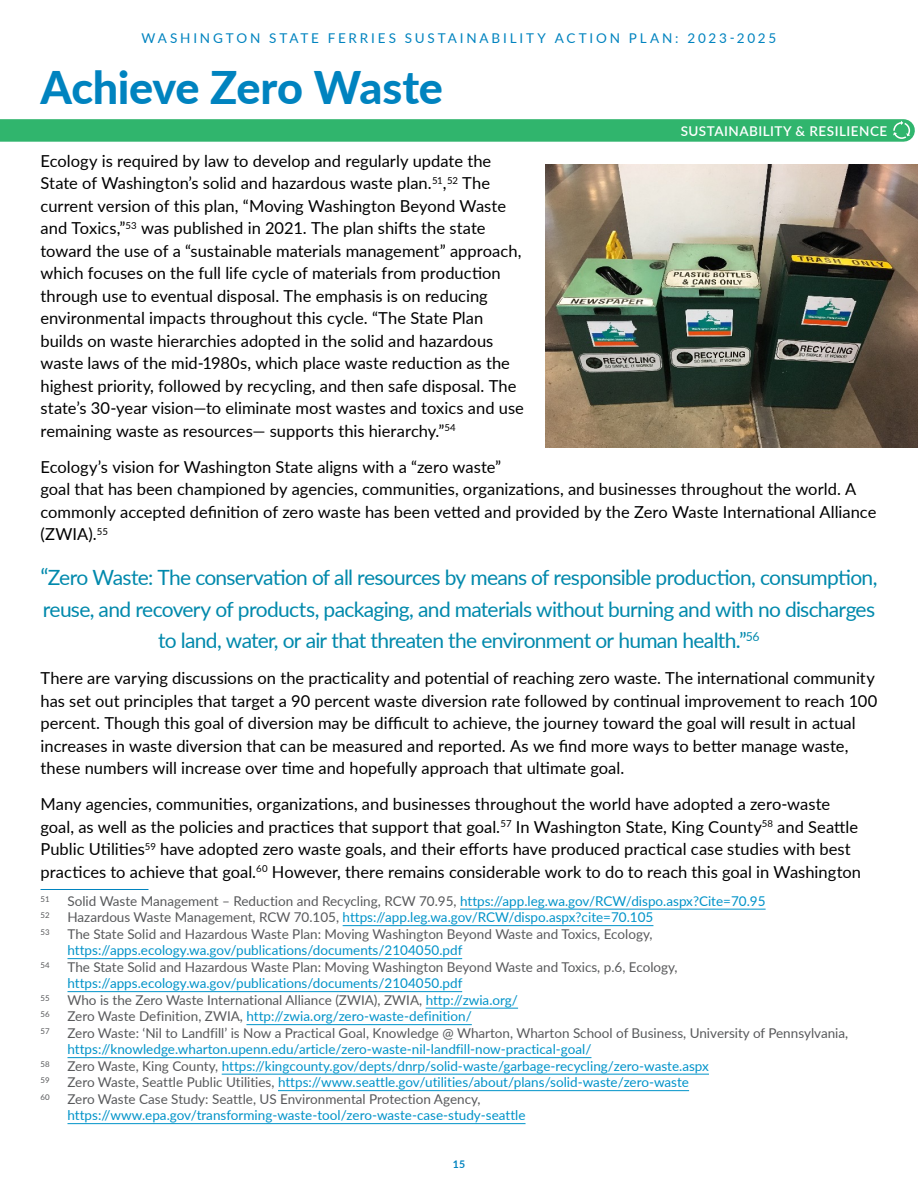
<style>
.page{position:relative;width:918px;height:1188px;background:#fff}
.page>*{position:absolute;margin:0;border:0;box-sizing:border-box;transform-origin:0 0}
.Chapter_Title{font:800 45px "Lato";letter-spacing:-.01em;color:#0083bf}
.Call_Out_Text_-_Gree{font:21px/31.5px "Lato";letter-spacing:-.035em;color:#0089ac;text-align:center}
.Body_Copy{font:16.5px/22.5px "Lato";color:#000}
.Footnotes{font:13.5px/16.5px "Lato";color:#58595b}
.Footnotes-2{font:13.5px/16.5px "Lato";color:#0093c9}
.t1{font:13.5px "Lato";letter-spacing:.21em;color:#0083bf}
.t2{font:600 13.5px "Lato";letter-spacing:.035em;color:#fff}
.t3{font:700 10.5px "Lato";color:#0083bf}
.Footnotes-3{font:7.8px "Lato";color:#58595b}
.s1{font-size:22.5px}
.s2{color:#0093c9}
.s3{color:#58595b}
</style>
<div class="page">
<hr style="left:40px;top:889px;width:108px;height:1px;background:#0083bf">
<hr style="left:460px;top:909px;width:306px;height:1px;background:#0093c9">
<hr style="left:343px;top:925px;width:310px;height:1px;background:#0093c9">
<hr style="left:68px;top:958px;width:394px;height:1px;background:#0093c9">
<hr style="left:68px;top:991px;width:394px;height:1px;background:#0093c9">
<hr style="left:426px;top:1008px;width:92px;height:1px;background:#0093c9">
<hr style="left:246px;top:1024px;width:226px;height:1px;background:#0093c9">
<hr style="left:68px;top:1057px;width:523px;height:1px;background:#0093c9">
<hr style="left:222px;top:1074px;width:487px;height:1px;background:#0093c9">
<hr style="left:278px;top:1090px;width:411px;height:1px;background:#0093c9">
<hr style="left:68px;top:1123px;width:458px;height:1px;background:#0093c9">
<div style="left:0;top:119px;width:904px;height:23px;background:#30b56d"></div>
<svg style="left:893px;top:121px;width:17px;height:18px"></svg>
<img style="left:545px;top:164px;width:373px;height:284px">
<p class="t1" style="left:142px;top:29px;width:636px">WASHINGTON STATE FERRIES SUSTAINABILITY ACTION PLAN: 2023-2025</p>
<p class="Chapter_Title" style="left:40px;top:54px;width:404px">Achieve Zero Waste</p>
<p class="t2" style="left:681px;top:121px;width:208px">SUSTAINABILITY &amp; RESILIENCE</p>
<p class="Body_Copy" style="left:40px;top:149px;width:485px">Ecology is required by law to develop and regularly update the State of Washington’s solid and hazardous waste plan.<sup>51</sup>,<sup>52</sup> The current version of this plan, “Moving Washington Beyond Waste and Toxics,”<sup>53</sup> was published in 2021. The plan shifts the state toward the use of a “sustainable materials management” approach, which focuses on the full life cycle of materials from production through use to eventual disposal. The emphasis is on reducing environmental impacts throughout this cycle. “The State Plan builds on waste hierarchies adopted in the solid and hazardous waste laws of the mid-1980s, which place waste reduction as the highest priority, followed by recycling, and then safe disposal. The state’s 30-year vision—to eliminate most wastes and toxics and use remaining waste as resources— supports this hierarchy.”<sup>54</sup></p>
<p class="Body_Copy" style="left:40px;top:455px;width:837px">Ecology’s vision for Washington State aligns with a “zero waste”<br>goal that has been championed by agencies, communities, organizations, and businesses throughout the world. A commonly accepted definition of zero waste has been vetted and provided by the Zero Waste International Alliance (ZWIA). <sup>55</sup></p>
<p class="Call_Out_Text_-_Gree" style="left:40px;top:561px;width:839px"><span class="s1">“</span>Zero Waste: The conservation of all resources by means of responsible production, consumption, reuse, and recovery of products, packaging, and materials without burning and with no discharges to land, water, or air that threaten the environment or human health.”<sup>56</sup></p>
<p class="Body_Copy" style="left:40px;top:666px;width:838px">There are varying discussions on the practicality and potential of reaching zero waste. The international community has set out principles that target a 90 percent waste diversion rate followed by continual improvement to reach 100 percent. Though this goal of diversion may be difficult to achieve, the journey toward the goal will result in actual increases in waste diversion that can be measured and reported. As we find more ways to better manage waste, these numbers will increase over time and hopefully approach that ultimate goal.</p>
<p class="Body_Copy" style="left:40px;top:792px;width:822px">Many agencies, communities, organizations, and businesses throughout the world have adopted a zero-waste goal, as well as the policies and practices that support that goal.<sup>57</sup> In Washington State, King County<sup>58</sup> and Seattle Public Utilities<sup>59</sup> have adopted zero waste goals, and their efforts have produced practical case studies with best practices to achieve that goal.<sup>60</sup> However, there remains considerable work to do to reach this goal in Washington</p>
<p class="Footnotes-3" style="left:40px;top:893px;width:11px">51</p>
<p class="Footnotes" style="left:68px;top:892px;width:700px">Solid Waste Management – Reduction and Recycling, RCW 70.95, <span class="s2">https://app.leg.wa.gov/RCW/dispo.aspx?Cite=70.95</span></p>
<p class="Footnotes-3" style="left:40px;top:910px;width:11px">52</p>
<p class="Footnotes-2" style="left:68px;top:909px;width:587px"><span class="s3">Hazardous Waste Management, RCW 70.105,</span> https://app.leg.wa.gov/RCW/dispo.aspx?cite=70.105</p>
<p class="Footnotes-3" style="left:40px;top:926px;width:11px">53</p>
<p class="Footnotes" style="left:68px;top:925px;width:587px">The State Solid and Hazardous Waste Plan: Moving Washington Beyond Waste and Toxics, Ecology, <span class="s2">https://apps.ecology.wa.gov/publications/documents/2104050.pdf</span></p>
<p class="Footnotes-3" style="left:40px;top:959px;width:11px">54</p>
<p class="Footnotes" style="left:68px;top:958px;width:612px">The State Solid and Hazardous Waste Plan: Moving Washington Beyond Waste and Toxics, p.6, Ecology, <span class="s2">https://apps.ecology.wa.gov/publications/documents/2104050.pdf</span></p>
<p class="Footnotes-3" style="left:40px;top:992px;width:11px">55</p>
<p class="Footnotes" style="left:68px;top:991px;width:452px">Who is the Zero Waste International Alliance (ZWIA), ZWIA, <span class="s2">http://zwia.org/</span></p>
<p class="Footnotes-3" style="left:40px;top:1009px;width:11px">56</p>
<p class="Footnotes-2" style="left:68px;top:1008px;width:406px"><span class="s3">Zero Waste Definition, ZWIA,</span> http://zwia.org/zero-waste-definition/</p>
<p class="Footnotes-3" style="left:40px;top:1025px;width:11px">57</p>
<p class="Footnotes" style="left:68px;top:1024px;width:782px">Zero Waste: ‘Nil to Landfill’ is Now a Practical Goal, Knowledge @ Wharton, Wharton School of Business, University of Pennsylvania, <span class="s2">https://knowledge.wharton.upenn.edu/article/zero-waste-nil-landfill-now-practical-goal/</span></p>
<p class="Footnotes-3" style="left:40px;top:1058px;width:11px">58</p>
<p class="Footnotes-2" style="left:68px;top:1057px;width:643px"><span class="s3">Zero Waste, King County,</span> https://kingcounty.gov/depts/dnrp/solid-waste/garbage-recycling/zero-waste.aspx</p>
<p class="Footnotes-3" style="left:40px;top:1075px;width:11px">59</p>
<p class="Footnotes-2" style="left:68px;top:1074px;width:623px"><span class="s3">Zero Waste, Seattle Public Utilities,</span> https://www.seattle.gov/utilities/about/plans/solid-waste/zero-waste</p>
<p class="Footnotes-3" style="left:40px;top:1091px;width:11px">60</p>
<p class="Footnotes-2" style="left:68px;top:1090px;width:460px"><span class="s3">Zero Waste Case Study: Seattle, US Environmental Protection Agency, </span>https://www.epa.gov/transforming-waste-tool/zero-waste-case-study-seattle</p>
<p class="t3" style="left:453px;top:1156px;width:14px">15</p>
</div>
